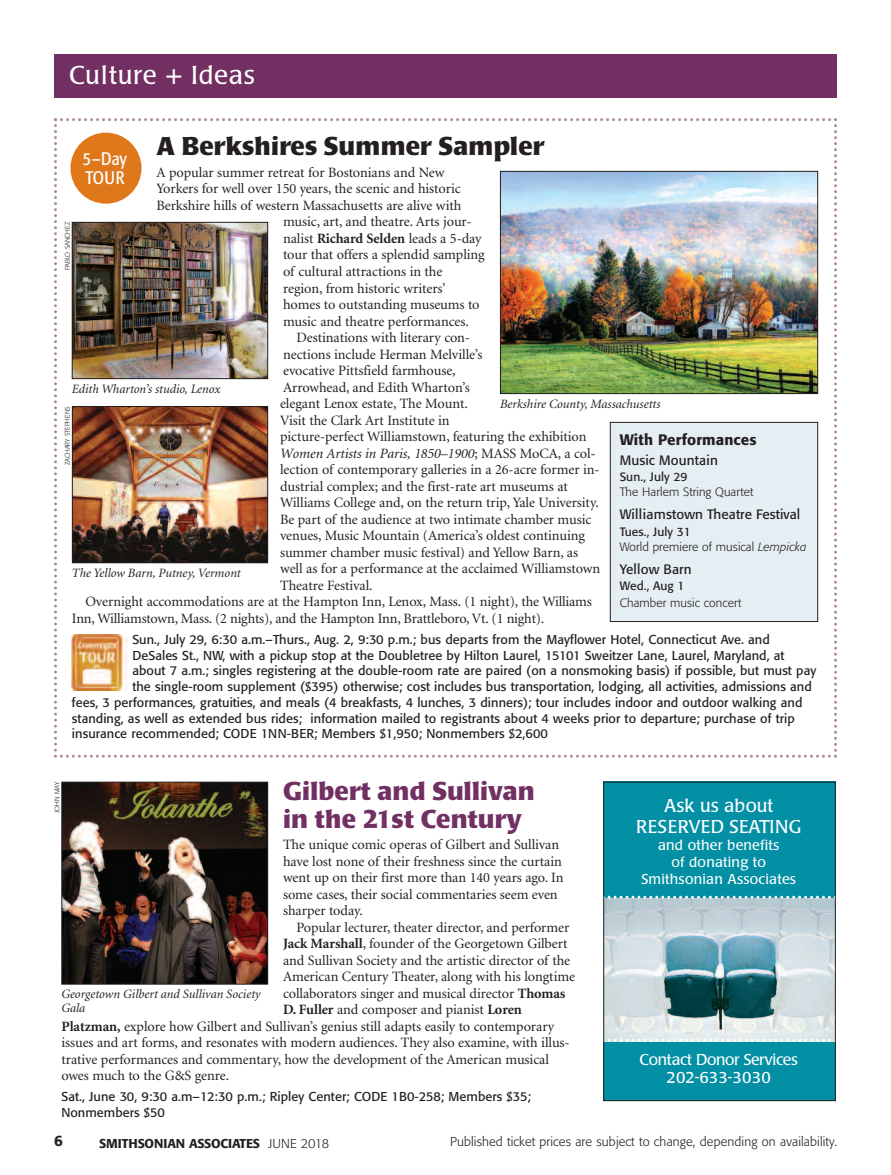
<style>
.page{position:relative;width:891px;height:1175px;background:#fff}
.page>*{position:absolute;margin:0;border:0;box-sizing:border-box;transform-origin:0 0}
.t1{font:700 25.5px/28.5px "Poppl Laudatio";letter-spacing:.005em;color:#712f62}
.t2{font:700 25.5px "Poppl Laudatio";letter-spacing:.005em;color:#231f20}
.t3{font:25.5px "Poppl Laudatio";letter-spacing:.025em;color:#fff}
.t4{font:18.3px/21.1px "Poppl Laudatio";letter-spacing:.005em;color:#fff;text-align:center}
.t5{font:condensed 18px/19.5px "Formata";color:#fff}
.t6{font:15.6px/18.3px "Poppl Laudatio";letter-spacing:-.02em;color:#fff;text-align:center}
.t7{font:500 15px "Formata";letter-spacing:.01em;color:#231f20}
.t8{font:14.25px/16.5px "Minion";letter-spacing:-.005em;color:#231f20}
.t9{font:italic 14.25px "Minion";letter-spacing:-.005em;color:#231f20}
.t10{font:14.1px/17px "Poppl Laudatio";letter-spacing:.015em;color:#fff;text-align:center}
.t11{font:13.5px "Formata";letter-spacing:.005em;color:#231f20}
.t12{font:12.75px/15.8px "Formata";letter-spacing:.005em;color:#231f20}
.t13{font:italic 12.75px/13.5px "Minion";color:#231f20}
.t14{font:300 12.75px "Formata";letter-spacing:.01em;color:#231f20}
.t15{font:500 12.75px "Formata";letter-spacing:-.005em;color:#231f20}
.t16{font:300 12px/15px "Formata";letter-spacing:.01em;color:#231f20}
.t17{font:12px "Formata";letter-spacing:.01em;color:#231f20}
.t18{font:300 6.75px "Formata";letter-spacing:-.005em;color:#231f20}
.s1{font-weight:700}
.s2{font-style:normal}
.s3{font-weight:400}
.s4{font-style:italic}
.s5{font-weight:300}
</style>
<div class="page">
<div style="left:54px;top:54px;width:783px;height:43px;background:#712f62"></div>
<svg style="left:54px;top:118px;width:783px;height:639px"></svg>
<div style="left:70px;top:133px;width:71px;height:71px;background:#df771b;border-radius:50%"></div>
<svg style="left:72px;top:690px;width:57px;height:2px"></svg>
<img style="left:72px;top:634px;width:57px;height:56px">
<img style="left:502px;top:173px;width:314px;height:219px">
<div style="left:500px;top:171px;width:318px;height:223px;border:1px solid #231f20"></div>
<div style="left:611px;top:423px;width:206px;height:198px;background:#e5eff3"></div>
<div style="left:610px;top:422px;width:208px;height:200px;border:1px solid #231f20"></div>
<img style="left:74px;top:408px;width:192px;height:153px">
<div style="left:72px;top:406px;width:196px;height:157px;border:1px solid #231f20"></div>
<img style="left:74px;top:224px;width:192px;height:153px">
<div style="left:72px;top:222px;width:196px;height:157px;border:1px solid #231f20"></div>
<img style="left:63px;top:783px;width:203px;height:199px">
<div style="left:61px;top:781px;width:207px;height:203px;border:1px solid #231f20"></div>
<div style="left:603px;top:781px;width:232px;height:320px;background:#038fa4"></div>
<img style="left:605px;top:899px;width:229px;height:139px">
<svg style="left:607px;top:895px;width:227px;height:3px"></svg>
<svg style="left:605px;top:1038px;width:229px;height:3px"></svg>
<div style="left:603px;top:781px;width:233px;height:320px;border:1px solid #231f20"></div>
<h1 class="t3" style="left:69px;top:65px;width:187px">Culture + Ideas</h1>
<h1 class="t2" style="left:156px;top:136px;width:390px">A Berkshires Summer Sampler</h1>
<p class="t8" style="left:156px;top:165px;width:289px">A popular summer retreat for Bostonians and New</p>
<p class="t8" style="left:156px;top:182px;width:306px">Yorkers for well over 150 years, the scenic and historic</p>
<p class="t8" style="left:156px;top:198px;width:306px">Berkshire hills of western Massachusetts are alive with</p>
<p class="t8" style="left:283px;top:215px;width:190px">music, art, and theatre. Arts jour-</p>
<p class="t8" style="left:283px;top:231px;width:200px">nalist <span class="s1">Richard Selden</span> leads a 5-day</p>
<p class="t8" style="left:283px;top:248px;width:203px">tour that offers a splendid sampling</p>
<p class="t8" style="left:283px;top:264px;width:161px">of cultural attractions in the</p>
<p class="t8" style="left:283px;top:281px;width:164px">region, from historic writers’</p>
<p class="t8" style="left:283px;top:297px;width:198px">homes to outstanding museums to</p>
<p class="t8" style="left:283px;top:314px;width:187px">music and theatre performances.</p>
<p class="t8" style="left:297px;top:330px;width:175px">Destinations with literary con-</p>
<p class="t8" style="left:283px;top:347px;width:201px">nections include Herman Melville’s</p>
<p class="t8" style="left:283px;top:363px;width:174px">evocative Pittsfield farmhouse,</p>
<p class="t8" style="left:283px;top:380px;width:188px">Arrowhead, and Edith Wharton’s</p>
<p class="t8" style="left:280px;top:396px;width:189px">elegant Lenox estate, The Mount.</p>
<p class="t8" style="left:280px;top:413px;width:171px">Visit the Clark Art Institute in</p>
<p class="t8" style="left:280px;top:429px;width:308px">picture-perfect Williamstown, featuring the exhibition</p>
<p class="t9" style="left:280px;top:447px;width:317px">Women Artists in Paris, 1850–1900<span class="s2">; MASS MoCA, a col-</span></p>
<p class="t8" style="left:280px;top:462px;width:321px">lection of contemporary galleries in a 26-acre former in-</p>
<p class="t8" style="left:280px;top:479px;width:289px">dustrial complex; and the first-rate art museums at</p>
<p class="t8" style="left:280px;top:495px;width:320px">Williams College and, on the return trip, Yale University.</p>
<p class="t8" style="left:280px;top:512px;width:313px">Be part of the audience at two intimate chamber music</p>
<p class="t8" style="left:280px;top:528px;width:307px">venues, Music Mountain (America’s oldest continuing</p>
<p class="t8" style="left:280px;top:545px;width:300px">summer chamber music festival) and Yellow Barn, as</p>
<p class="t8" style="left:280px;top:561px;width:322px">well as for a performance at the acclaimed Williamstown</p>
<p class="t8" style="left:280px;top:578px;width:94px">Theatre Festival.</p>
<p class="t8" style="left:85px;top:594px;width:508px">Overnight accommodations are at the Hampton Inn, Lenox, Mass. (1 night), the Williams</p>
<p class="t8" style="left:72px;top:611px;width:474px">Inn, Williamstown, Mass. (2 nights), and the Hampton Inn, Brattleboro, Vt. (1 night).</p>
<p class="t12" style="left:132px;top:632px;width:639px">Sun., July 29, 6:30 a.m.–Thurs., Aug. 2, 9:30 p.m.; bus departs from the Mayflower Hotel, Connecticut Ave. and</p>
<p class="t12" style="left:132px;top:648px;width:654px">DeSales St., NW, with a pickup stop at the Doubletree by Hilton Laurel, 15101 Sweitzer Lane, Laurel, Maryland, at</p>
<p class="t12" style="left:132px;top:664px;width:685px">about 7 a.m.; singles registering at the double-room rate are paired (on a nonsmoking basis) if possible, but must pay</p>
<p class="t12" style="left:132px;top:680px;width:681px">the single-room supplement ($395) otherwise; cost includes bus transportation, lodging, all activities, admissions and</p>
<p class="t12" style="left:72px;top:695px;width:732px">fees, 3 performances, gratuities, and meals (4 breakfasts, 4 lunches, 3 dinners); tour includes indoor and outdoor walking and</p>
<p class="t12" style="left:72px;top:711px;width:724px">standing, as well as extended bus rides; information mailed to registrants about 4 weeks prior to departure; purchase of trip</p>
<p class="t12" style="left:72px;top:727px;width:478px">insurance recommended; CODE 1NN-BER; Members $1,950; Nonmembers $2,600</p>
<p class="t5" style="left:83px;top:150px;width:46px">5–Day<br>TOUR</p>
<p class="t18" style="left:65px;top:270px;width:50px;rotate:-90deg">PABLO SANCHEZ</p>
<p class="t13" style="left:72px;top:383px;width:150px">Edith Wharton’s studio, Lenox</p>
<p class="t13" style="left:500px;top:398px;width:162px">Berkshire County, Massachusetts</p>
<p class="t7" style="left:620px;top:434px;width:139px">With Performances</p>
<p class="t11" style="left:620px;top:454px;width:100px">Music Mountain</p>
<p class="t17" style="left:620px;top:472px;width:69px">Sun., July 29</p>
<p class="t16" style="left:620px;top:485px;width:135px">The Harlem String Quartet</p>
<p class="t11" style="left:620px;top:509px;width:182px">Williamstown Theatre Festival</p>
<p class="t16" style="left:620px;top:525px;width:189px"><span class="s3">Tues., July 31<br></span>World premiere of musical <span class="s4">Lempicka</span></p>
<p class="t11" style="left:620px;top:563px;width:73px">Yellow Barn</p>
<p class="t17" style="left:620px;top:581px;width:66px">Wed., Aug 1</p>
<p class="t16" style="left:620px;top:596px;width:123px">Chamber music concert</p>
<p class="t18" style="left:65px;top:465px;width:61px;rotate:-90deg">ZACHARY STEPHENS</p>
<p class="t13" style="left:72px;top:567px;width:170px">The Yellow Barn, Putney, Vermont</p>
<h1 class="t1" style="left:283px;top:779px;width:253px">Gilbert and Sullivan in the 21st Century</h1>
<p class="t8" style="left:283px;top:837px;width:282px">The unique comic operas of Gilbert and Sullivan have lost none of their freshness since the curtain went up on their first more than 140 years ago. In some cases, their social commentaries seem even sharper today.</p>
<p class="t8" style="left:297px;top:920px;width:274px">Popular lecturer, theater director, and performer</p>
<p class="t8" style="left:283px;top:936px;width:286px"><span class="s1">Jack Marshall</span>, founder of the Georgetown Gilbert</p>
<p class="t8" style="left:283px;top:953px;width:289px">and Sullivan Society and the artistic director of the</p>
<p class="t8" style="left:283px;top:969px;width:294px">American Century Theater, along with his longtime</p>
<p class="t8" style="left:283px;top:986px;width:284px">collaborators singer and musical director <span class="s1">Thomas</span></p>
<p class="t8" style="left:283px;top:1002px;width:240px"><span class="s1">D. Fuller</span> and composer and pianist <span class="s1">Loren</span></p>
<p class="t8" style="left:61px;top:1019px;width:494px"><span class="s1">Platzman,</span> explore how Gilbert and Sullivan’s genius still adapts easily to contemporary</p>
<p class="t8" style="left:61px;top:1035px;width:510px">issues and art forms, and resonates with modern audiences. They also examine, with illus-</p>
<p class="t8" style="left:61px;top:1052px;width:489px">trative performances and commentary, how the development of the American musical</p>
<p class="t8" style="left:61px;top:1068px;width:169px">owes much to the G&amp;S genre.</p>
<p class="t12" style="left:61px;top:1090px;width:471px">Sat., June 30, 9:30 a.m–12:30 p.m.; Ripley Center; CODE 1B0-258; Members $35;<br>Nonmembers $50</p>
<p class="t18" style="left:54px;top:813px;width:32px;rotate:-90deg">JOHN MAY</p>
<p class="t13" style="left:61px;top:988px;width:201px">Georgetown Gilbert and Sullivan Society<br>Gala</p>
<p class="t4" style="left:636px;top:796px;width:167px">Ask us about<br>RESERVED SEATING</p>
<p class="t10" style="left:641px;top:838px;width:156px">and other benefits<br>of donating to<br>Smithsonian Associates</p>
<p class="t6" style="left:640px;top:1052px;width:160px">Contact Donor Services<br>202-633-3030</p>
<p class="t7" style="left:54px;top:1134px;width:10px">6</p>
<p class="t15" style="left:99px;top:1137px;width:232px">SMITHSONIAN ASSOCIATES <span class="s5">JUNE 2018</span></p>
<p class="t14" style="left:450px;top:1136px;width:388px">Published ticket prices are subject to change, depending on availability.</p>
</div>
